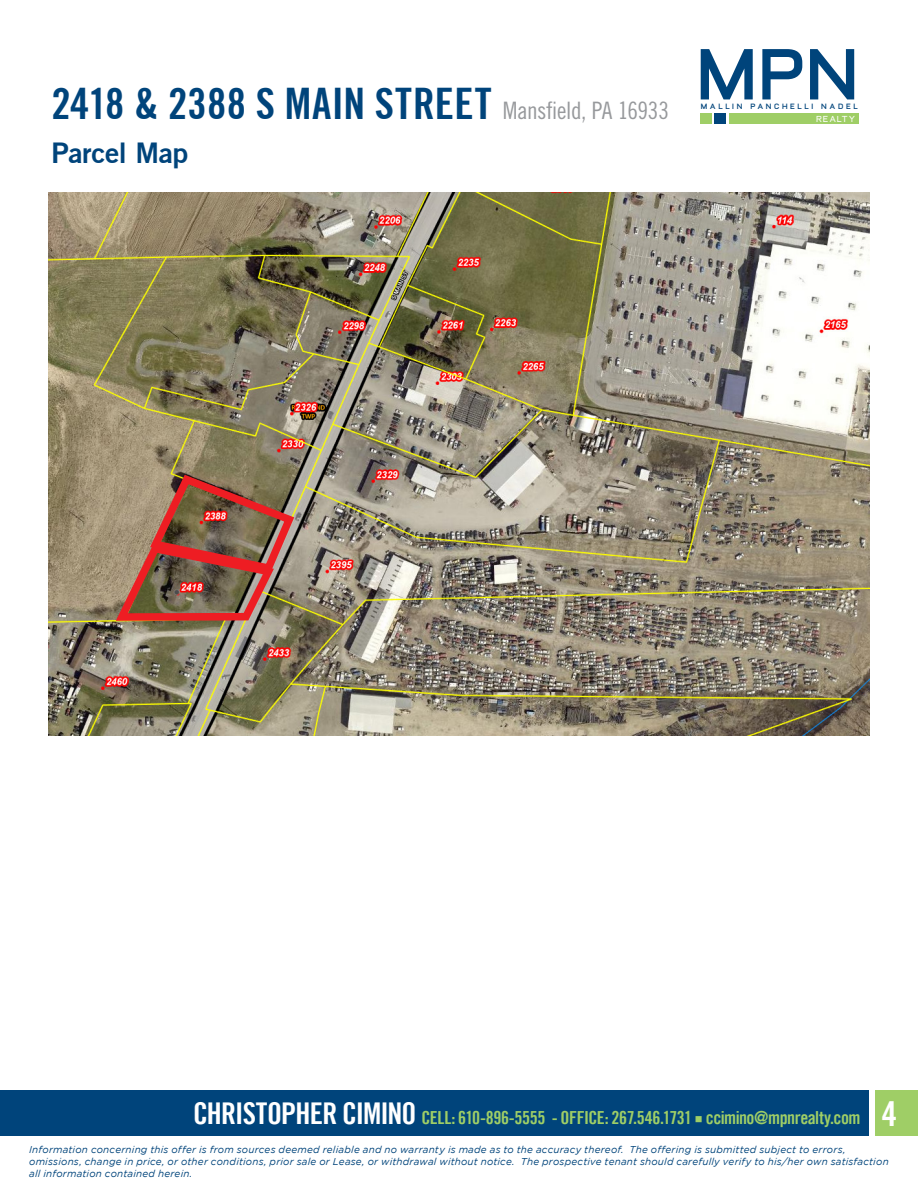
<style>
.page{position:relative;width:918px;height:1188px;background:#fff}
.page>*{position:absolute;margin:0;border:0;box-sizing:border-box;transform-origin:0 0}
.t1{font:700 72px "Vitro";color:#00447b}
.t2{font:700 condensed 43.5px "Trade Gothic No.20";letter-spacing:.005em;color:#00447b}
.t3{font:700 condensed 34.5px "Trade Gothic No.20";color:#fff}
.Heading_3{font:700 28.5px "Trade Gothic No.2";letter-spacing:-.015em;color:#00447b}
.t4{font:18px "Trade Gothic Bold Cond Twenty";letter-spacing:-.03em;color:#9fce66}
.t5{font:italic 9.9px/12px "Gotham";letter-spacing:.02em;color:#00447b}
.t6{font:600 8.7px "Vitro";letter-spacing:.105em;color:#fff}
.t7{font:700 7.65px "Vitro";letter-spacing:.345em;color:#00447b}
.s1{font-family:"Trade Gothic LT Std Cn 18";font-weight:400;font-stretch:normal;font-size:24px;color:#97999c}
.s2{font-size:68.85px;color:#fff}
.s3{font-size:30px;color:#fff}
</style>
<div class="page">
<div style="left:0;top:1090px;width:869px;height:46px;background:#00447b"></div>
<div style="left:875px;top:1090px;width:43px;height:46px;background:#9fce66"></div>
<div style="left:729px;top:113px;width:130px;height:11px;background:#9fce66"></div>
<div style="left:715px;top:113px;width:11px;height:11px;background:#00447b"></div>
<div style="left:700px;top:113px;width:12px;height:11px;background:#9fce66"></div>
<img style="left:48px;top:192px;width:822px;height:543px">
<img style="left:110px;top:470px;width:189px;height:155px">
<h2 class="t2" style="left:51px;top:77px;width:619px">2418 &amp; 2388 S MAIN STREET <span class="s1">Mansfield, PA 16933</span></h2>
<p class="Heading_3" style="left:51px;top:135px;width:138px">Parcel Map</p>
<h1 class="t1" style="left:696px;top:32px;width:244px">MPN <span class="s2">M</span></h1>
<p class="t7" style="left:701px;top:102px;width:158px">MALLIN PANCHELLI NADEL</p>
<p class="t6" style="left:816px;top:114px;width:41px">REALTY</p>
<h3 class="t4" style="left:193px;top:1107px;width:669px"><span class="s3">CHRISTOPHER CIMINO</span> CELL: 610-896-5555 - OFFICE: 267.546.1731 ■ ccimino@mpnrealty.com</h3>
<h3 class="t3" style="left:882px;top:1092px;width:17px">4</h3>
<p class="t5" style="left:29px;top:1144px;width:861px">Information concerning this offer is from sources deemed reliable and no warranty is made as to the accuracy thereof. The offering is submitted subject to errors, omissions, change in price, or other conditions, prior sale or Lease, or withdrawal without notice. The prospective tenant should carefully verify to his/her own satisfaction all information contained herein.</p>
</div>
